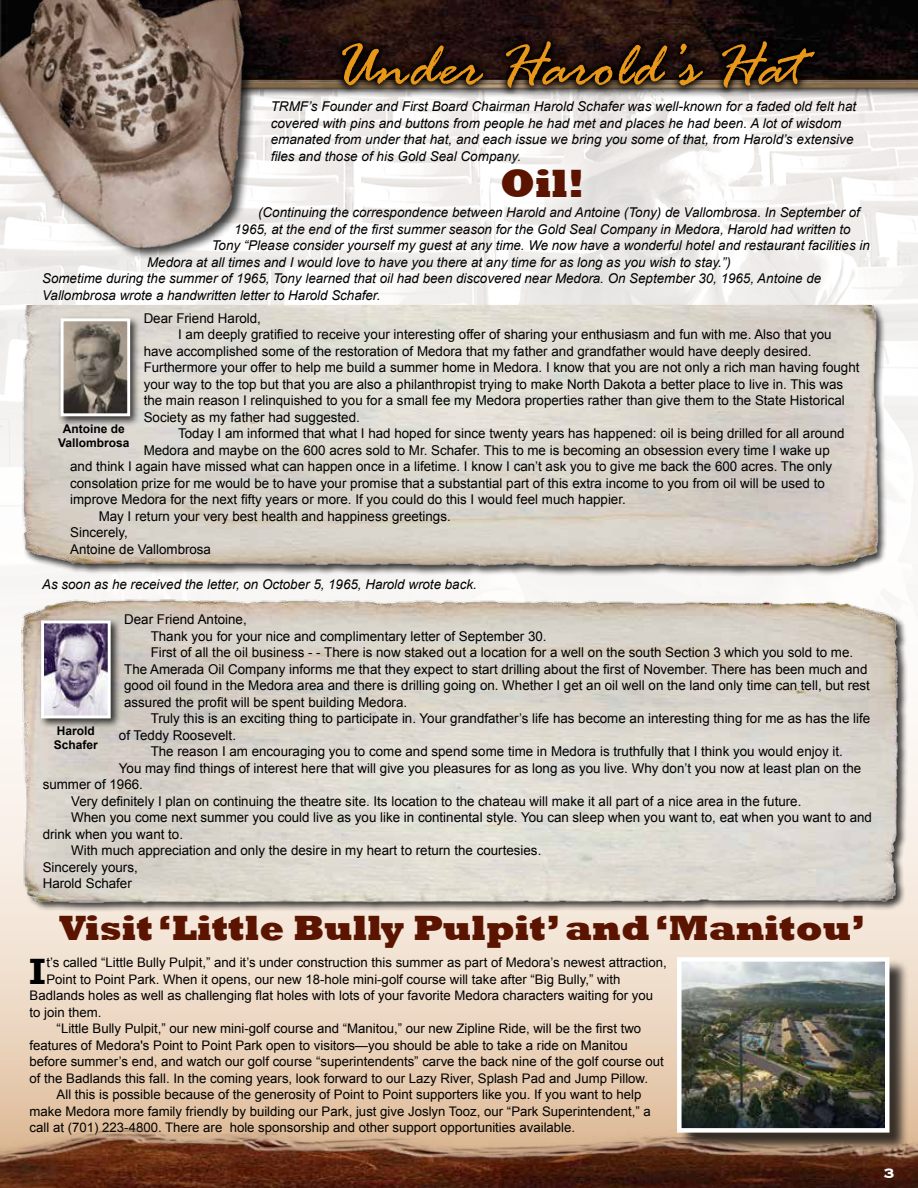
<style>
.page{position:relative;width:918px;height:1188px;background:#fff}
.page>*{position:absolute;margin:0;border:0;box-sizing:border-box;transform-origin:0 0}
.t1{font:italic 64.5px "Rage";color:#e89719}
.t2{font:800 40.5px "Rockwell";color:#5b1400}
.t3{font:700 37.5px "Rockwell";color:#000}
.t4{font:800 36px "Rockwell";color:#5b1400}
.t5{font:700 18px "Copperplate";color:#fff}
.t6{font:13.5px "Arial";color:#000}
.t7{font:italic 13.5px/16.5px "Arial";color:#000}
.t8{font:13.2px "Arial";color:#000}
.t9{font:700 12px/14.4px "Arial";color:#000;text-align:center}
</style>
<div class="page">
<img style="left:0;top:920px;width:1px;height:201px">
<svg style="left:1px;top:920px;width:917px;height:201px"></svg>
<img style="left:0;top:106px;width:918px;height:200px">
<img style="left:299px;top:0;width:619px;height:106px">
<div style="left:679px;top:959px;width:230px;height:193px;background:#000;opacity:.75"></div>
<img style="left:682px;top:962px;width:202px;height:159px">
<div style="left:677px;top:957px;width:212px;height:176px;border:4px solid #fff"></div>
<svg style="left:332px;top:32px;width:492px;height:65px"></svg>
<img style="left:0;top:0;width:299px;height:302px">
<img style="left:0;top:1121px;width:918px;height:67px">
<div style="left:485px;top:152px;width:113px;height:63px;background:#fff;opacity:.75"></div>
<img style="left:0;top:596px;width:918px;height:324px">
<img style="left:0;top:306px;width:918px;height:290px">
<div style="left:58px;top:316px;width:83px;height:111px;background:#000;opacity:.75"></div>
<img style="left:65px;top:322px;width:61px;height:90px">
<div style="left:61px;top:318px;width:69px;height:98px;border:3px solid #fff"></div>
<div style="left:39px;top:618px;width:82px;height:111px;background:#000;opacity:.75"></div>
<img style="left:45px;top:625px;width:62px;height:89px">
<div style="left:41px;top:621px;width:70px;height:97px;border:3px solid #fff"></div>
<h1 class="t1" style="left:331px;top:32px;width:474px">Under Harold’s Hat</h1>
<p class="t7" style="left:271px;top:99px;width:587px">TRMF’s Founder and First Board Chairman Harold Schafer was well-known for a faded old felt hat covered with pins and buttons from people he had met and places he had been. A lot of wisdom emanated from under that hat, and each issue we bring you some of that, from Harold’s extensive files and those of his Gold Seal Company.</p>
<h2 class="t2" style="left:500px;top:160px;width:85px">Oil!</h2>
<p class="t7" style="left:258px;top:205px;width:603px">(Continuing the correspondence between Harold and Antoine (Tony) de Vallombrosa. In September of</p>
<p class="t7" style="left:234px;top:221px;width:618px">1965, at the end of the first summer season for the Gold Seal Company in Medora, Harold had written to</p>
<p class="t7" style="left:212px;top:238px;width:660px">Tony “Please consider yourself my guest at any time. We now have a wonderful hotel and restaurant facilities in</p>
<p class="t7" style="left:147px;top:254px;width:585px">Medora at all times and I would love to have you there at any time for as long as you wish to stay.”)</p>
<p class="t7" style="left:42px;top:270px;width:781px">Sometime during the summer of 1965, Tony learned that oil had been discovered near Medora. On September 30, 1965, Antoine de</p>
<p class="t7" style="left:42px;top:287px;width:340px">Vallombrosa wrote a handwritten letter to Harold Schafer.</p>
<p class="t6" style="left:144px;top:309px;width:119px">Dear Friend Harold,</p>
<p class="t6" style="left:178px;top:326px;width:655px">I am deeply gratified to receive your interesting offer of sharing your enthusiasm and fun with me. Also that you</p>
<p class="t6" style="left:144px;top:342px;width:669px">have accomplished some of the restoration of Medora that my father and grandfather would have deeply desired.</p>
<p class="t6" style="left:144px;top:359px;width:717px">Furthermore your offer to help me build a summer home in Medora. I know that you are not only a rich man having fought</p>
<p class="t6" style="left:144px;top:375px;width:701px">your way to the top but that you are also a philanthropist trying to make North Dakota a better place to live in. This was</p>
<p class="t6" style="left:144px;top:392px;width:703px">the main reason I relinquished to you for a small fee my Medora properties rather than give them to the State Historical</p>
<p class="t6" style="left:144px;top:408px;width:218px">Society as my father had suggested.</p>
<p class="t6" style="left:178px;top:425px;width:668px">Today I am informed that what I had hoped for since twenty years has happened: oil is being drilled for all around</p>
<p class="t6" style="left:144px;top:441px;width:688px">Medora and maybe on the 600 acres sold to Mr. Schafer. This to me is becoming an obsession every time I wake up</p>
<p class="t6" style="left:70px;top:458px;width:763px">and think I again have missed what can happen once in a lifetime. I know I can’t ask you to give me back the 600 acres. The only</p>
<p class="t6" style="left:70px;top:474px;width:756px">consolation prize for me would be to have your promise that a substantial part of this extra income to you from oil will be used to</p>
<p class="t6" style="left:70px;top:491px;width:557px">improve Medora for the next fifty years or more. If you could do this I would feel much happier.</p>
<p class="t6" style="left:99px;top:507px;width:354px">May I return your very best health and happiness greetings.</p>
<p class="t6" style="left:70px;top:524px;width:59px">Sincerely,</p>
<p class="t6" style="left:70px;top:540px;width:142px">Antoine de Vallombrosa</p>
<p class="t9" style="left:58px;top:422px;width:73px">Antoine de<br>Vallombrosa</p>
<p class="t7" style="left:42px;top:576px;width:436px">As soon as he received the letter, on October 5, 1965, Harold wrote back.</p>
<p class="t6" style="left:124px;top:611px;width:124px">Dear Friend Antoine,</p>
<p class="t6" style="left:151px;top:627px;width:397px">Thank you for your nice and complimentary letter of September 30.</p>
<p class="t6" style="left:151px;top:644px;width:704px">First of all the oil business - - There is now staked out a location for a well on the south Section 3 which you sold to me.</p>
<p class="t6" style="left:124px;top:660px;width:745px">The Amerada Oil Company informs me that they expect to start drilling about the first of November. There has been much and</p>
<p class="t6" style="left:124px;top:677px;width:747px">good oil found in the Medora area and there is drilling going on. Whether I get an oil well on the land only time can tell, but rest</p>
<p class="t6" style="left:124px;top:693px;width:285px">assured the profit will be spent building Medora.</p>
<p class="t6" style="left:151px;top:710px;width:721px">Truly this is an exciting thing to participate in. Your grandfather’s life has become an interesting thing for me as has the life</p>
<p class="t6" style="left:119px;top:726px;width:119px">of Teddy Roosevelt.</p>
<p class="t6" style="left:151px;top:743px;width:694px">The reason I am encouraging you to come and spend some time in Medora is truthfully that I think you would enjoy it.</p>
<p class="t6" style="left:119px;top:759px;width:744px">You may find things of interest here that will give you pleasures for as long as you live. Why don’t you now at least plan on the</p>
<p class="t6" style="left:43px;top:776px;width:102px">summer of 1966.</p>
<p class="t6" style="left:71px;top:792px;width:732px">Very definitely I plan on continuing the theatre site. Its location to the chateau will make it all part of a nice area in the future.</p>
<p class="t6" style="left:71px;top:809px;width:802px">When you come next summer you could live as you like in continental style. You can sleep when you want to, eat when you want to and</p>
<p class="t6" style="left:43px;top:825px;width:142px">drink when you want to.</p>
<p class="t6" style="left:71px;top:842px;width:472px">With much appreciation and only the desire in my heart to return the courtesies.</p>
<p class="t6" style="left:43px;top:858px;width:97px">Sincerely yours,</p>
<p class="t6" style="left:43px;top:875px;width:91px">Harold Schafer</p>
<p class="t9" style="left:54px;top:724px;width:46px;text-align:left">Harold<br>Schafer</p>
<h3 class="t4" style="left:59px;top:907px;width:808px">Visit ‘Little Bully Pulpit’ and ‘Manitou’</h3>
<h3 class="t3" style="left:30px;top:948px;width:18px">I</h3>
<p class="t8" style="left:46px;top:954px;width:622px">t’s called “Little Bully Pulpit,” and it’s under construction this summer as part of Medora’s newest attraction,</p>
<p class="t8" style="left:46px;top:970px;width:576px">Point to Point Park. When it opens, our new 18-hole mini-golf course will take after “Big Bully,” with</p>
<p class="t8" style="left:30px;top:987px;width:625px">Badlands holes as well as challenging flat holes with lots of your favorite Medora characters waiting for you</p>
<p class="t8" style="left:30px;top:1003px;width:73px">to join them.</p>
<p class="t8" style="left:57px;top:1020px;width:586px">“Little Bully Pulpit,” our new mini-golf course and “Manitou,” our new Zipline Ride, will be the first two</p>
<p class="t8" style="left:30px;top:1036px;width:600px">features of Medora's Point to Point Park open to visitors—you should be able to take a ride on Manitou</p>
<p class="t8" style="left:30px;top:1053px;width:636px">before summer’s end, and watch our golf course “superintendents” carve the back nine of the golf course out</p>
<p class="t8" style="left:30px;top:1069px;width:620px">of the Badlands this fall. In the coming years, look forward to our Lazy River, Splash Pad and Jump Pillow.</p>
<p class="t8" style="left:57px;top:1086px;width:586px">All this is possible because of the generosity of Point to Point supporters like you. If you want to help</p>
<p class="t8" style="left:30px;top:1102px;width:623px">make Medora more family friendly by building our Park, just give Joslyn Tooz, our “Park Superintendent,” a</p>
<p class="t8" style="left:30px;top:1119px;width:547px">call at (701) 223-4800. There are hole sponsorship and other support opportunities available.</p>
<h3 class="t5" style="left:884px;top:1162px;width:12px">3</h3>
</div>
